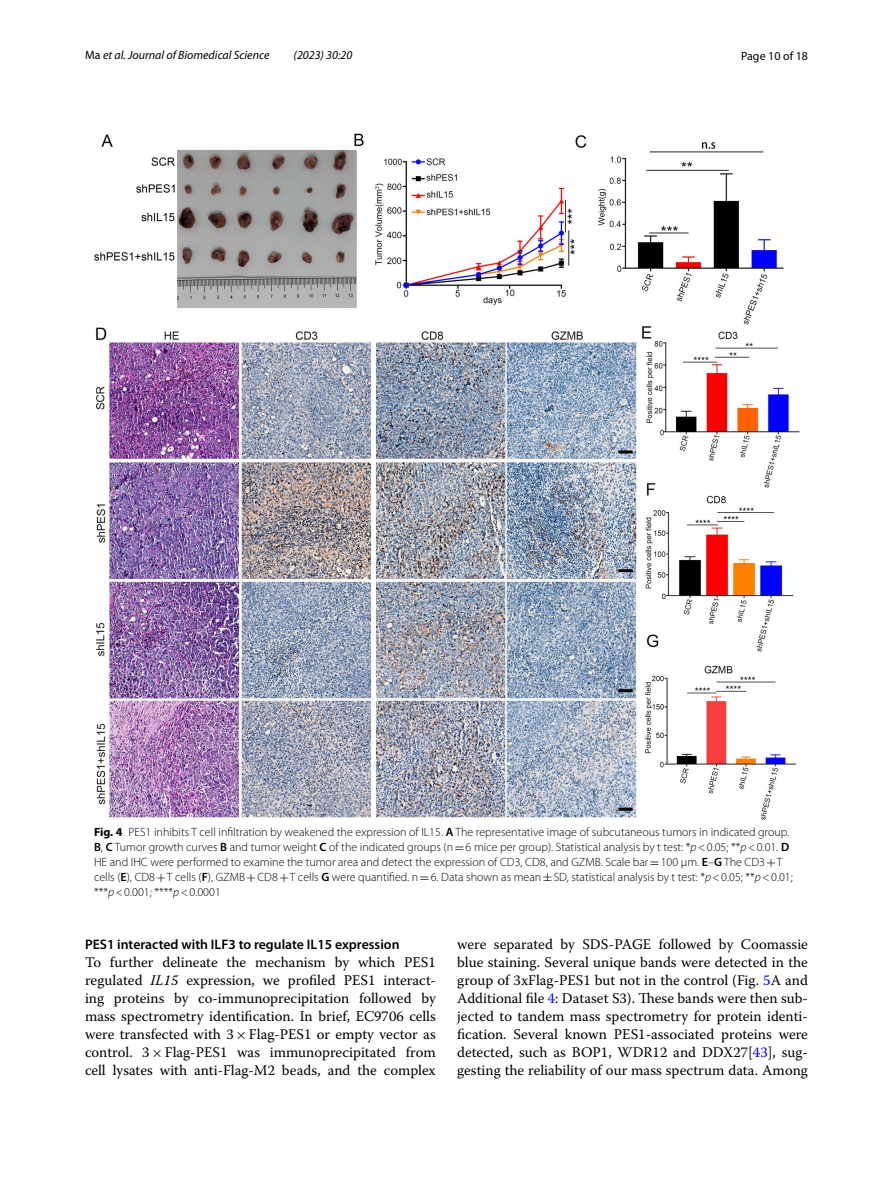
<style>
.page{position:relative;width:893px;height:1187px;background:#fff}
.page>*{position:absolute;margin:0;border:0;box-sizing:border-box;transform-origin:0 0}
.t1{font:14.7px/18px "Warnock Pro";color:#000;text-align:justify}
.t2{font:600 13.8px "Myriad Pro";color:#000}
.t3{font:300 12px/15px "Myriad Pro";color:#000}
.t4{font:italic 12px "Myriad Pro";color:#000}
.t5{font:12px "Myriad Pro";color:#000}
.s1{font-style:normal}
.s2{font-weight:700}
.s3{font-weight:600}
.s4{font-family:"MTSY";font-weight:400}
.s5{font-style:italic}
.s6{font-family:"MTSY"}
.s7{color:#00f}
</style>
<div class="page">
<img style="left:94px;top:133px;width:705px;height:687px">
<p class="t4" style="left:85px;top:48px;width:186px"><span class="s1">Ma</span> et al. Journal of Biomedical Science</p>
<p class="t4" style="left:294px;top:48px;width:60px">(2023) 30:20</p>
<p class="t5" style="left:741px;top:48px;width:68px">Page 10 of 18</p>
<p class="t3" style="left:94px;top:824px;width:700px"><span class="s2">Fig. 4</span> PES1 inhibits T cell infiltration by weakened the expression of IL15. <span class="s3">A</span> The representative image of subcutaneous tumors in indicated group.<br><span class="s3">B</span>, <span class="s3">C</span> Tumor growth curves <span class="s3">B</span> and tumor weight <span class="s3">C</span> of the indicated groups (n<span class="s4">=</span>6 mice per group). Statistical analysis by t test: *<span class="s5">p</span>&lt;0.05; **<span class="s5">p</span>&lt;0.01. <span class="s3">D </span>HE and IHC were performed to examine the tumor area and detect the expression of CD3, CD8, and GZMB. Scale bar<span class="s4">=</span>100 μm. <span class="s3">E</span>–<span class="s3">G</span> The CD3<span class="s4">+</span>T cells (<span class="s3">E</span>), CD8<span class="s4">+</span>T cells (<span class="s3">F</span>), GZMB<span class="s4">+</span>CD8<span class="s4">+</span>T cells <span class="s3">G</span> were quantified. n<span class="s4">=</span>6. Data shown as mean<span class="s4">±</span>SD, statistical analysis by t test: *<span class="s5">p</span>&lt;0.05; **<span class="s5">p</span>&lt;0.01; ***<span class="s5">p</span>&lt;0.001; ****<span class="s5">p</span>&lt;0.0001</p>
<p class="t2" style="left:85px;top:935px;width:316px">PES1 interacted with ILF3 to regulate IL15 expression</p>
<p class="t1" style="left:85px;top:952px;width:352px">To further delineate the mechanism by which PES1 regulated <span class="s5">IL15</span> expression, we profiled PES1 interact&shy;ing proteins by co-immunoprecipitation followed by mass spectrometry identification. In brief, EC9706 cells were transfected with 3<span class="s6">×</span>Flag-PES1 or empty vector as control. 3<span class="s6">×</span>Flag-PES1 was immunoprecipitated from cell lysates with anti-Flag-M2 beads, and the complex</p>
<p class="t1" style="left:457px;top:935px;width:352px">were separated by SDS-PAGE followed by Coomassie blue staining. Several unique bands were detected in the group of 3xFlag-PES1 but not in the control (Fig. <span class="s7">5</span>A and Additional file <span class="s7">4</span>: Dataset S3). These bands were then sub&shy;jected to tandem mass spectrometry for protein identi&shy;fication. Several known PES1-associated proteins were detected, such as BOP1, WDR12 and DDX27[<span class="s7">43</span>], sug&shy;gesting the reliability of our mass spectrum data. Among</p>
</div>
